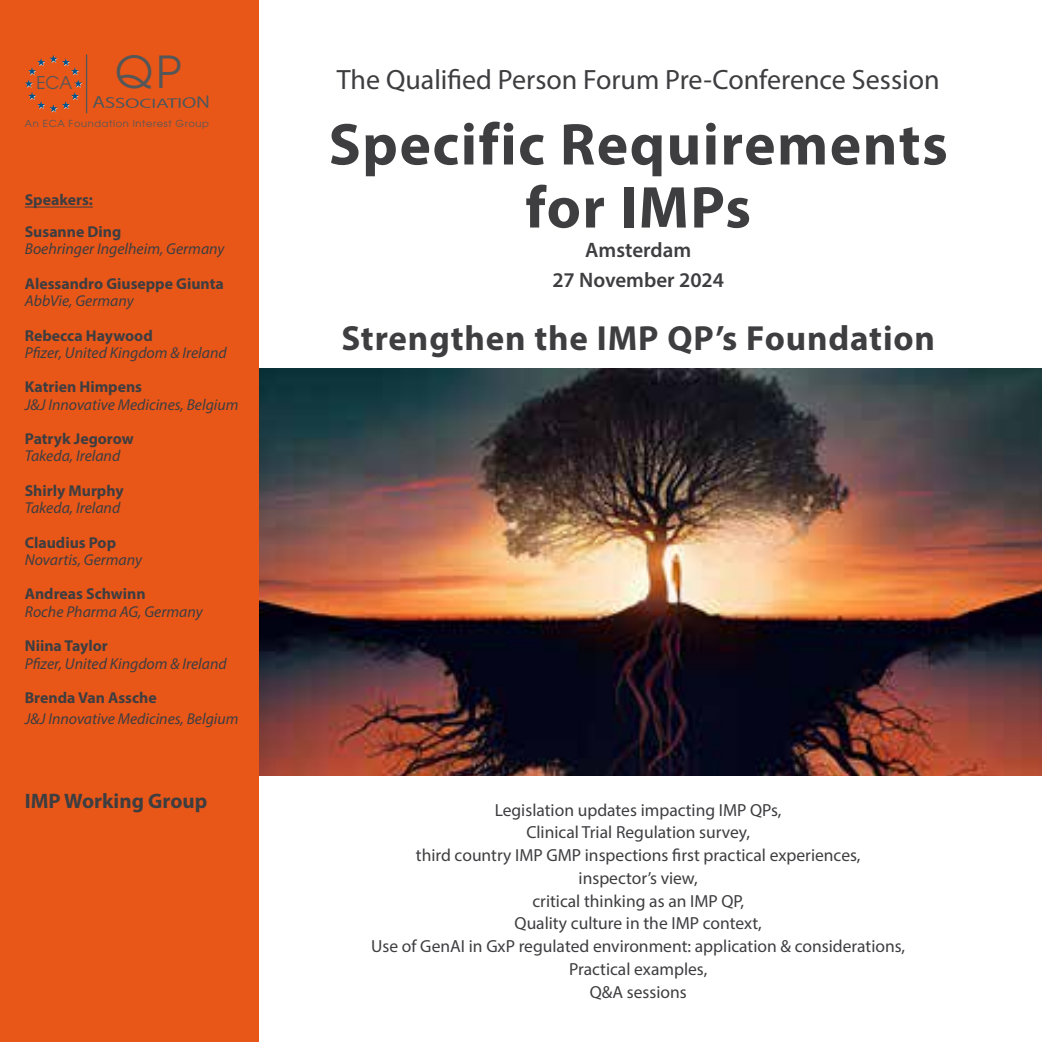
<style>
.page{position:relative;width:1042px;height:1042px;background:#fff}
.page>*{position:absolute;margin:0;border:0;box-sizing:border-box;transform-origin:0 0}
.t1{font:700 59.5px/63px "Myriad Pro";letter-spacing:.025em;color:#3e3d40;text-align:center}
.t2{font:43.93px "ITC Avant Garde Pro";color:#555657}
.t3{font:700 35px "Myriad Pro";letter-spacing:.025em;color:#3e3d40}
.t4{font:28px "Myriad Pro";color:#3e3d40}
.t5{font:600 21px/29.8px "Myriad Pro";color:#3e3d40;text-align:center}
.t6{font:700 21px "Myriad Pro";color:#3e3d40}
.t7{font:17.5px/22.8px "Myriad Pro";color:#3e3d40;text-align:center}
.t8{font:17.5px "ITC Avant Garde Pro";color:#565657}
.t9{font:italic 15.75px "Myriad Pro";color:#3e3d40}
.t10{font:700 15.75px/31.7px "Myriad Pro";color:#3e3d40}
.t11{font:9.62px "ITC Avant Garde Pro";letter-spacing:.06em;color:#555657;scale:1.04 1}
</style>
<div class="page">
<img style="left:259px;top:368px;width:783px;height:407px">
<div style="left:0;top:0;width:259px;height:1042px;background:#e85718"></div>
<svg style="left:25px;top:55px;width:58px;height:58px"></svg>
<div style="left:86px;top:55px;width:1px;height:58px;border:1px solid #575657"></div>
<svg style="left:93px;top:95px;width:115px;height:13px"></svg>
<hr style="left:25px;top:207px;width:68px;height:1px;background:#3e3d40">
<p class="t8" style="left:37px;top:71px;width:37px">ECA</p>
<h2 class="t2" style="left:115px;top:44px;width:68px">QP</h2>
<p class="t11" style="left:25px;top:117px;width:178px">An ECA Foundation Interest Group</p>
<p class="t10" style="left:25px;top:184px;width:98px">Speakers:<br>Susanne Ding</p>
<p class="t9" style="left:25px;top:239px;width:201px">Boehringer Ingelheim, Germany</p>
<p class="t10" style="left:25px;top:267px;width:200px">Alessandro Giuseppe Giunta</p>
<p class="t9" style="left:25px;top:291px;width:110px">AbbVie, Germany</p>
<p class="t10" style="left:25px;top:319px;width:129px">Rebecca Haywood</p>
<p class="t9" style="left:25px;top:343px;width:203px">Pfizer, United Kingdom &amp; Ireland</p>
<p class="t10" style="left:25px;top:371px;width:119px">Katrien Himpens</p>
<p class="t9" style="left:25px;top:395px;width:215px">J&amp;J Innovative Medicines, Belgium</p>
<p class="t10" style="left:25px;top:422px;width:110px">Patryk Jegorow</p>
<p class="t9" style="left:25px;top:446px;width:97px">Takeda, Ireland</p>
<p class="t10" style="left:25px;top:474px;width:100px">Shirly Murphy</p>
<p class="t9" style="left:25px;top:498px;width:97px">Takeda, Ireland</p>
<p class="t10" style="left:25px;top:526px;width:93px">Claudius Pop</p>
<p class="t9" style="left:25px;top:550px;width:119px">Novartis, Germany</p>
<p class="t10" style="left:25px;top:578px;width:122px">Andreas Schwinn</p>
<p class="t9" style="left:25px;top:602px;width:179px">Roche Pharma AG, Germany</p>
<p class="t10" style="left:25px;top:629px;width:85px">Niina Taylor</p>
<p class="t9" style="left:25px;top:653px;width:203px">Pfizer, United Kingdom &amp; Ireland</p>
<p class="t10" style="left:25px;top:681px;width:133px">Brenda Van Assche</p>
<p class="t9" style="left:25px;top:709px;width:215px">J&amp;J Innovative Medicines, Belgium</p>
<p class="t6" style="left:25px;top:787px;width:184px">IMP Working Group</p>
<h3 class="t4" style="left:337px;top:63px;width:604px">The Qualified Person Forum Pre-Conference Session</h3>
<h1 class="t1" style="left:329px;top:111px;width:621px">Specific Requirements for IMPs</h1>
<p class="t5" style="left:552px;top:235px;width:173px">Amsterdam<br>27 November 2024</p>
<h3 class="t3" style="left:341px;top:315px;width:595px">Strengthen the IMP QP’s Foundation</h3>
<p class="t7" style="left:371px;top:798px;width:535px">Legislation updates impacting IMP QPs,<br>Clinical Trial Regulation survey,<br>third country IMP GMP inspections first practical experiences,<br>inspector’s view,<br>critical thinking as an IMP QP,<br>Quality culture in the IMP context,<br>Use of GenAI in GxP regulated environment: application &amp; considerations, Practical examples,<br>Q&amp;A sessions</p>
</div>
